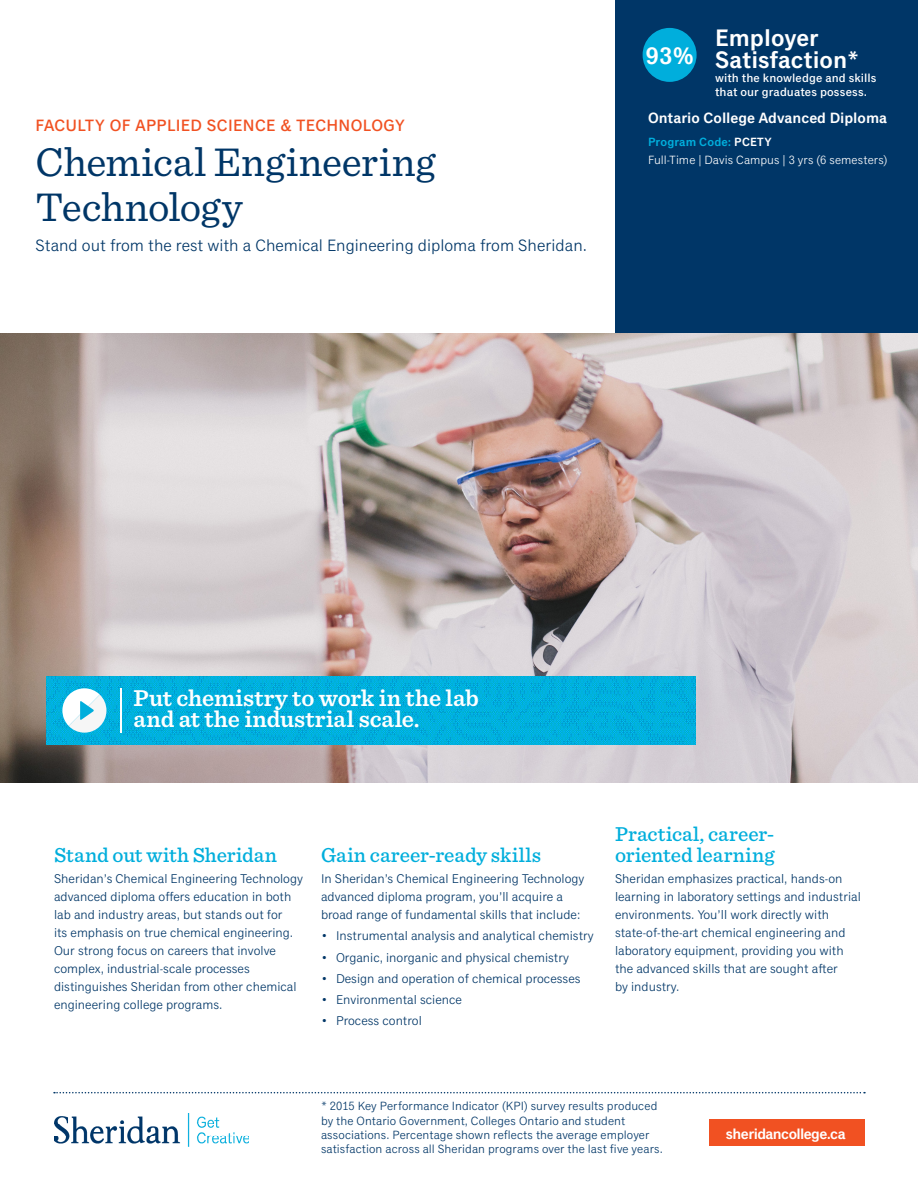
<style>
.page{position:relative;width:918px;height:1188px;background:#fff}
.page>*{position:absolute;margin:0;border:0;box-sizing:border-box;transform-origin:0 0}
.t1{font:42px/45px "Sentinel";letter-spacing:-.005em;color:#003667}
.p_benefit-statement{font:600 24px/21px "Sentinel";letter-spacing:.005em;color:#fff}
.program_rating_title{font:600 24px/21.6px "Classic Grotesque Pro";color:#fff}
.program_rating{font:600 24px "Classic Grotesque Pro";color:#fff}
.t2{font:500 21px/21px "Sentinel";color:#00aedc}
.p_header-intro{font:16.5px "Classic Grotesque Pro";color:#003667}
.h2_faculty{font:500 16.5px "Classic Grotesque Pro";letter-spacing:.015em;color:#f15122}
.p_meta_credential{font:600 15px "Classic Grotesque Pro";color:#fff}
.p_meta_credential-2{font:600 15px "Classic Grotesque Pro";letter-spacing:-.04em;color:#fff}
.t3{font:12.75px/18px "Classic Grotesque Pro";color:#003667}
.p_admissions{font:12px/14.2px "Classic Grotesque Pro";letter-spacing:.005em;color:#003667}
.program_rating_subti{font:500 12px/14.2px "Classic Grotesque Pro";letter-spacing:.01em;color:#fff}
.p_meta_small{font:12px "Classic Grotesque Pro";letter-spacing:.005em;color:#fff}
.p_meta_attributes{font:600 12px "Classic Grotesque Pro";letter-spacing:.015em;color:#00aedc}
.s1{color:#fff}
</style>
<div class="page">
<div style="left:615px;top:0;width:303px;height:365px;background:#003667"></div>
<img style="left:54px;top:1114px;width:195px;height:33px">
<svg style="left:54px;top:1092px;width:811px;height:1px"></svg>
<div style="left:710px;top:1120px;width:155px;height:26px;background:#f15122"></div>
<img style="left:0;top:333px;width:918px;height:450px">
<img style="left:46px;top:676px;width:649px;height:69px">
<hr style="left:120px;top:688px;width:2px;height:45px;background:#fff">
<svg style="left:62px;top:688px;width:44px;height:45px"></svg>
<div style="left:643px;top:28px;width:54px;height:54px;background:#00aedc;border-radius:50%"></div>
<p class="h2_faculty" style="left:36px;top:116px;width:371px">FACULTY OF APPLIED SCIENCE &amp; TECHNOLOGY</p>
<p class="t1" style="left:36px;top:137px;width:401px">Chemical Engineering<br>Technology</p>
<p class="p_header-intro" style="left:36px;top:236px;width:553px">Stand out from the rest with a Chemical Engineering diploma from Sheridan.</p>
<p class="program_rating" style="left:645px;top:42px;width:50px">93%</p>
<p class="program_rating_title" style="left:715px;top:29px;width:146px">Employer<br>Satisfaction*</p>
<p class="program_rating_subti" style="left:715px;top:71px;width:163px">with the knowledge and skills that our graduates possess.</p>
<p class="p_meta_credential" style="left:648px;top:109px;width:241px">Ontario College Advanced Diploma</p>
<p class="p_meta_attributes" style="left:648px;top:135px;width:125px">Program Code: <span class="s1">PCETY</span></p>
<p class="p_meta_small" style="left:648px;top:153px;width:241px">Full-Time | Davis Campus | 3 yrs (6 semesters)</p>
<p class="p_benefit-statement" style="left:134px;top:687px;width:347px">Put chemistry to work in the lab and at the industrial scale.</p>
<p class="t2" style="left:54px;top:843px;width:225px">Stand out with Sheridan</p>
<p class="t3" style="left:54px;top:870px;width:250px">Sheridan’s Chemical Engineering Technology advanced diploma offers education in both lab and industry areas, but stands out for<br>its emphasis on true chemical engineering.<br>Our strong focus on careers that involve complex, industrial-scale processes distinguishes Sheridan from other chemical engineering college programs.</p>
<p class="t2" style="left:321px;top:843px;width:222px">Gain career-ready skills</p>
<p class="t3" style="left:321px;top:870px;width:265px">In Sheridan’s Chemical Engineering Technology advanced diploma program, you’ll acquire a broad range of fundamental skills that include:</p>
<p class="t3" style="left:321px;top:927px;width:274px">• Instrumental analysis and analytical chemistry</p>
<p class="t3" style="left:321px;top:949px;width:250px">• Organic, inorganic and physical chemistry</p>
<p class="t3" style="left:321px;top:970px;width:261px">• Design and operation of chemical processes</p>
<p class="t3" style="left:321px;top:991px;width:142px">• Environmental science</p>
<p class="t3" style="left:321px;top:1012px;width:102px">• Process control</p>
<p class="t2" style="left:615px;top:822px;width:161px">Practical, career&shy;oriented learning</p>
<p class="t3" style="left:615px;top:870px;width:247px">Sheridan emphasizes practical, hands-on learning in laboratory settings and industrial environments. You’ll work directly with state-of-the-art chemical engineering and laboratory equipment, providing you with the advanced skills that are sought after<br>by industry.</p>
<p class="p_admissions" style="left:321px;top:1100px;width:343px">* 2015 Key Performance Indicator (KPI) survey results produced by the Ontario Government, Colleges Ontario and student associations. Percentage shown reflects the average employer satisfaction across all Sheridan programs over the last five years.</p>
<p class="p_meta_credential-2" style="left:726px;top:1125px;width:121px">sheridancollege.ca</p>
</div>
